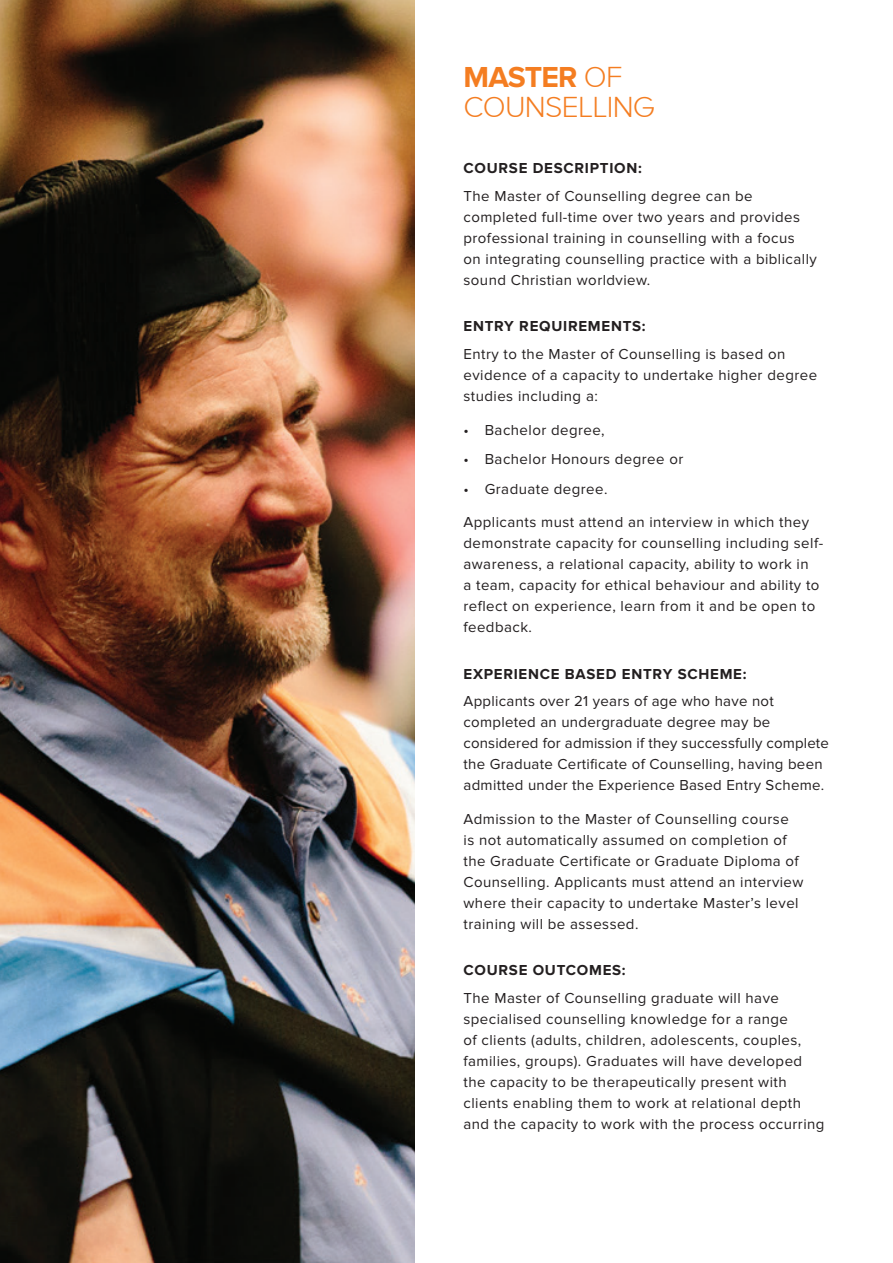
<style>
.page{position:relative;width:893px;height:1263px;background:#fff}
.page>*{position:absolute;margin:0;border:0;box-sizing:border-box;transform-origin:0 0}
.t1{font:300 30px "Proxima Nova A";letter-spacing:-.025em;color:#f47d21}
.t2{font:700 30px "Proxima Nova";letter-spacing:-.025em;color:#f47d21}
.red_heads{font:15px/21px "Proxima Nova";letter-spacing:.03em;color:#231f20}
.red_heads-2{font:700 15px "Proxima Nova";letter-spacing:.05em;color:#231f20}
.s1{font-family:"Proxima Nova A";font-weight:300}
</style>
<div class="page">
<img style="left:0;top:0;width:415px;height:1263px">
<p class="t2" style="left:463px;top:60px;width:160px">MASTER <span class="s1">OF</span></p>
<p class="t1" style="left:463px;top:90px;width:193px">COUNSELLING</p>
<p class="red_heads-2" style="left:463px;top:160px;width:180px">COURSE DESCRIPTION:</p>
<p class="red_heads" style="left:463px;top:186px;width:355px">The Master of Counselling degree can be completed full-time over two years and provides professional training in counselling with a focus<br>on integrating counselling practice with a biblically sound Christian worldview.</p>
<p class="red_heads-2" style="left:463px;top:318px;width:184px">ENTRY REQUIREMENTS:</p>
<p class="red_heads" style="left:463px;top:343px;width:355px">Entry to the Master of Counselling is based on evidence of a capacity to undertake higher degree studies including a:</p>
<p class="red_heads" style="left:463px;top:419px;width:143px">• Bachelor degree,</p>
<p class="red_heads" style="left:463px;top:449px;width:221px">• Bachelor Honours degree or</p>
<p class="red_heads" style="left:463px;top:478px;width:145px">• Graduate degree.</p>
<p class="red_heads" style="left:463px;top:512px;width:361px">Applicants must attend an interview in which they demonstrate capacity for counselling including self&shy;awareness, a relational capacity, ability to work in<br>a team, capacity for ethical behaviour and ability to reflect on experience, learn from it and be open to feedback.</p>
<p class="red_heads-2" style="left:463px;top:665px;width:285px">EXPERIENCE BASED ENTRY SCHEME:</p>
<p class="red_heads" style="left:463px;top:691px;width:367px">Applicants over 21 years of age who have not completed an undergraduate degree may be considered for admission if they successfully complete the Graduate Certificate of Counselling, having been admitted under the Experience Based Entry Scheme.</p>
<p class="red_heads" style="left:463px;top:809px;width:342px">Admission to the Master of Counselling course<br>is not automatically assumed on completion of the Graduate Certificate or Graduate Diploma of Counselling. Applicants must attend an interview where their capacity to undertake Master’s level training will be assessed.</p>
<p class="red_heads-2" style="left:463px;top:962px;width:164px">COURSE OUTCOMES:</p>
<p class="red_heads" style="left:463px;top:987px;width:362px">The Master of Counselling graduate will have specialised counselling knowledge for a range<br>of clients (adults, children, adolescents, couples, families, groups). Graduates will have developed the capacity to be therapeutically present with clients enabling them to work at relational depth and the capacity to work with the process occurring</p>
</div>
